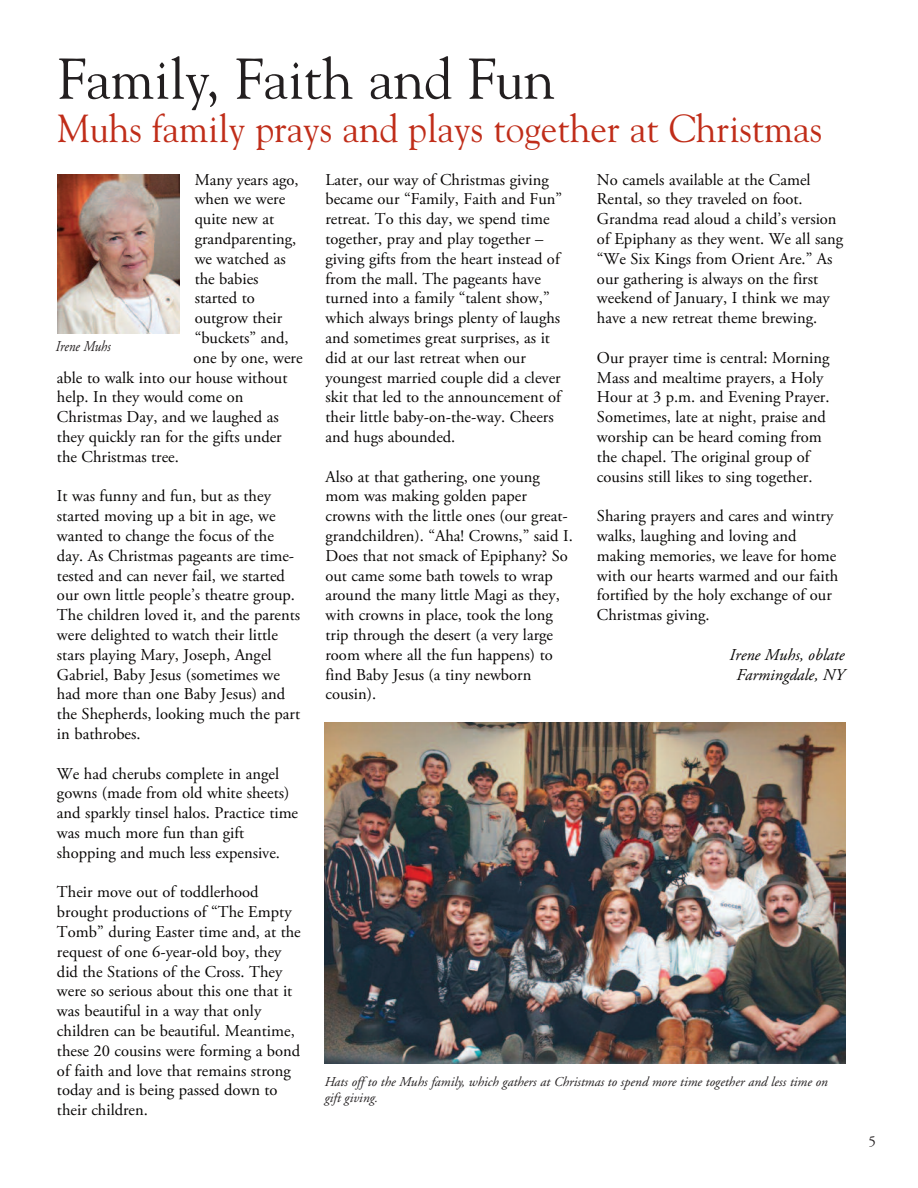
<style>
.page{position:relative;width:918px;height:1188px;background:#fff}
.page>*{position:absolute;margin:0;border:0;box-sizing:border-box;transform-origin:0 0}
.t1{font:57px "Goudy";color:#231f20}
.t2{font:39px "Goudy";color:#c02d19;scale:.96 1}
.t3{font:16.5px/19.8px "Adobe Garamond Pro";color:#070504}
.t4{font:italic 16.5px/19.8px "Adobe Garamond Pro";color:#070504;text-align:center}
.t5{font:italic 15px "Adobe Garamond";color:#231f20;scale:.87 1}
.t6{font:15px "Adobe Garamond";color:#231f20}
.t7{font:italic 13.5px/16.2px "Adobe Garamond";color:#231f20}
</style>
<div class="page">
<img style="left:324px;top:723px;width:522px;height:341px">
<img style="left:58px;top:174px;width:122px;height:159px">
<h1 class="t1" style="left:58px;top:46px;width:498px">Family, Faith and Fun</h1>
<h2 class="t2" style="left:57px;top:106px;width:798px">Muhs family prays and plays together at Christmas</h2>
<p class="t3" style="left:195px;top:171px;width:106px">Many years ago,</p>
<p class="t3" style="left:195px;top:191px;width:92px">when we were</p>
<p class="t3" style="left:195px;top:210px;width:81px">quite new at</p>
<p class="t3" style="left:195px;top:230px;width:103px">grandparenting,</p>
<p class="t3" style="left:195px;top:250px;width:93px">we watched as</p>
<p class="t3" style="left:195px;top:270px;width:65px">the babies</p>
<p class="t3" style="left:195px;top:290px;width:62px">started to</p>
<p class="t3" style="left:195px;top:309px;width:89px">outgrow their</p>
<p class="t3" style="left:195px;top:329px;width:95px">“buckets” and,</p>
<p class="t3" style="left:194px;top:349px;width:111px">one by one, were</p>
<p class="t3" style="left:57px;top:369px;width:232px">able to walk into our house without</p>
<p class="t3" style="left:57px;top:389px;width:188px">help. In they would come on</p>
<p class="t3" style="left:57px;top:408px;width:223px">Christmas Day, and we laughed as</p>
<p class="t3" style="left:57px;top:428px;width:226px">they quickly ran for the gifts under</p>
<p class="t3" style="left:57px;top:448px;width:123px">the Christmas tree.</p>
<p class="t3" style="left:57px;top:488px;width:245px">It was funny and fun, but as they started moving up a bit in age, we wanted to change the focus of the day. As Christmas pageants are time&shy;tested and can never fail, we started our own little people’s theatre group.<br>The children loved it, and the parents were delighted to watch their little stars playing Mary, Joseph, Angel Gabriel, Baby Jesus (sometimes we had more than one Baby Jesus) and the Shepherds, looking much the part in bathrobes.</p>
<p class="t3" style="left:57px;top:765px;width:243px">We had cherubs complete in angel gowns (made from old white sheets) and sparkly tinsel halos. Practice time was much more fun than gift shopping and much less expensive.</p>
<p class="t3" style="left:57px;top:884px;width:245px">Their move out of toddlerhood brought productions of “The Empty<br>Tomb” during Easter time and, at the request of one 6-year-old boy, they did the Stations of the Cross. They were so serious about this one that it was beautiful in a way that only children can be beautiful. Meantime, these 20 cousins were forming a bond of faith and love that remains strong today and is being passed down to their children.</p>
<p class="t5" style="left:55px;top:340px;width:65px">Irene Muhs</p>
<p class="t3" style="left:325px;top:171px;width:238px">Later, our way of Christmas giving became our “Family, Faith and Fun” retreat. To this day, we spend time together, pray and play together – giving gifts from the heart instead of from the mall. The pageants have turned into a family “talent show,” which always brings plenty of laughs and sometimes great surprises, as it did at our last retreat when our youngest married couple did a clever skit that led to the announcement of their little baby-on-the-way. Cheers and hugs abounded.</p>
<p class="t3" style="left:325px;top:468px;width:249px">Also at that gathering, one young mom was making golden paper crowns with the little ones (our great&shy;grandchildren). “Aha! Crowns,” said I.<br>Does that not smack of Epiphany? So out came some bath towels to wrap around the many little Magi as they, with crowns in place, took the long trip through the desert (a very large room where all the fun happens) to find Baby Jesus (a tiny newborn cousin).</p>
<p class="t3" style="left:597px;top:171px;width:248px">No camels available at the Camel Rental, so they traveled on foot.<br>Grandma read aloud a child’s version of Epiphany as they went. We all sang “We Six Kings from Orient Are.” As our gathering is always on the first weekend of January, I think we may have a new retreat theme brewing.</p>
<p class="t3" style="left:597px;top:349px;width:234px">Our prayer time is central: Morning Mass and mealtime prayers, a Holy Hour at 3 p.m. and Evening Prayer.<br>Sometimes, late at night, praise and worship can be heard coming from the chapel. The original group of cousins still likes to sing together.</p>
<p class="t3" style="left:597px;top:507px;width:243px">Sharing prayers and cares and wintry walks, laughing and loving and making memories, we leave for home with our hearts warmed and our faith fortified by the holy exchange of our<br>Christmas giving.</p>
<p class="t4" style="left:729px;top:646px;width:117px">Irene Muhs, oblate<br>Farmingdale, NY</p>
<p class="t7" style="left:324px;top:1075px;width:505px">Hats off to the Muhs family, which gathers at Christmas to spend more time together and less time on gift giving.</p>
<p class="t6" style="left:868px;top:1136px;width:9px">5</p>
</div>
